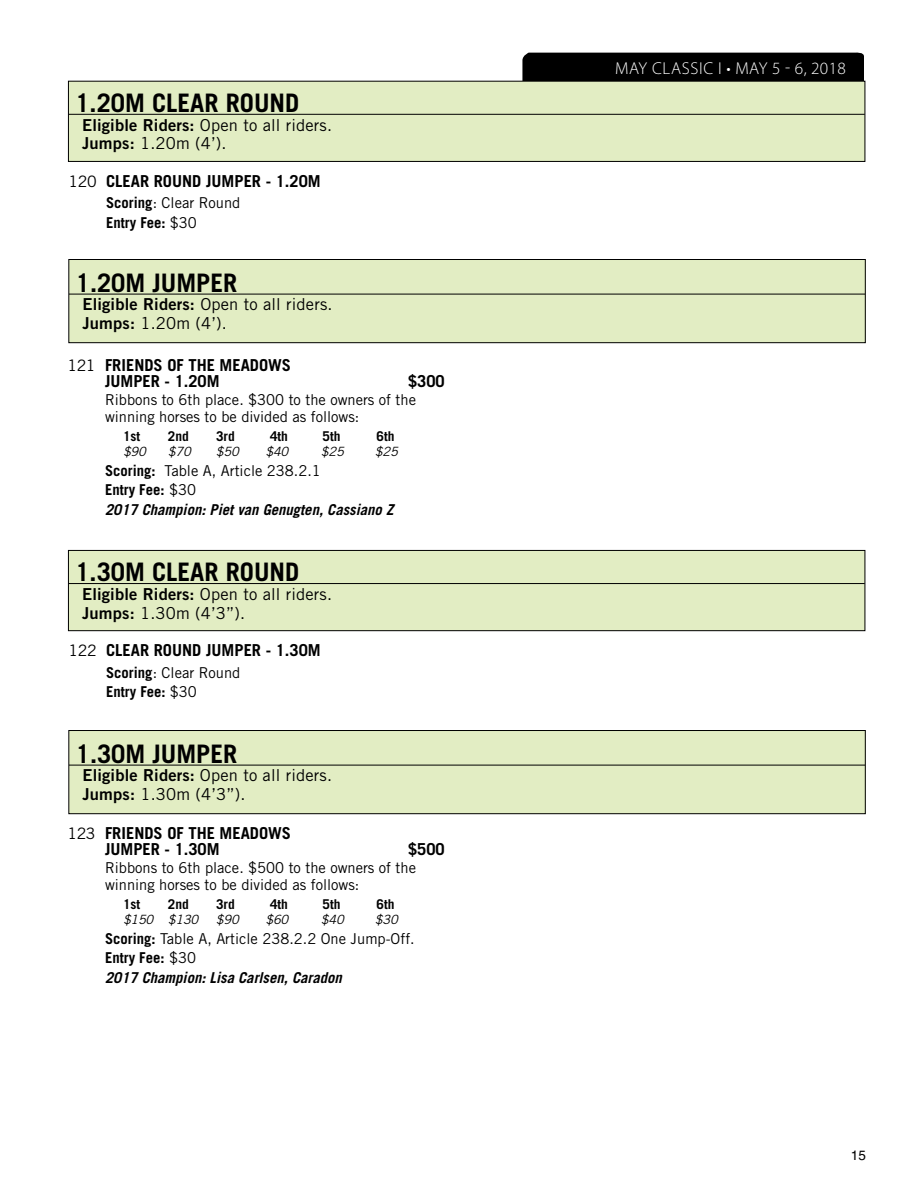
<style>
.page{position:relative;width:918px;height:1188px;background:#fff}
.page>*{position:absolute;margin:0;border:0;box-sizing:border-box;transform-origin:0 0}
.t1{font:700 25.5px "Trade Gothic LT Std";color:#000}
.t2{font:300 17.25px "Myriad Pro";letter-spacing:.025em;color:#fff}
.t3{font:16.5px/18.8px "Trade Gothic LT Std";letter-spacing:.01em;color:#000}
.t4{font:700 16.5px/15.8px "Trade Gothic LT Std";color:#000}
.t5{font:15px/17.2px "Trade Gothic LT Std";color:#000}
.t6{font:italic 700 15px/19.4px "Trade Gothic LT Std";color:#000}
.t7{font:700 15px/19.4px "Trade Gothic LT Std";color:#000}
.t8{font:700 13.5px "Trade Gothic LT Std";color:#000}
.t9{font:13.5px "Helvetica";color:#000}
.t10{font:italic 12.75px "Trade Gothic LT Std";letter-spacing:-.02em;color:#000}
.s1{font-family:"Trade Gothic LT Std Bd 2"}
.s2{font-weight:400;font-size:15.75px}
.s3{font-weight:400}
.s4{font-style:normal}
.s5{font-weight:400;font-style:normal}
.s6{font-weight:700}
.s7{font-weight:700;font-style:italic}
</style>
<div class="page">
<div style="left:522px;top:52px;width:342px;height:29px;background:#000"></div>
<div style="left:68px;top:81px;width:797px;height:80px;background:#e2edc3"></div>
<hr style="left:69px;top:114px;width:796px;height:1px;background:#000">
<div style="left:68px;top:81px;width:797px;height:81px;border:1px solid #000"></div>
<div style="left:68px;top:550px;width:797px;height:81px;background:#e2edc3"></div>
<hr style="left:69px;top:583px;width:796px;height:1px;background:#000">
<div style="left:68px;top:550px;width:797px;height:81px;border:1px solid #000"></div>
<div style="left:69px;top:260px;width:796px;height:83px;background:#e2edc3"></div>
<hr style="left:69px;top:294px;width:796px;height:1px;background:#000">
<div style="left:69px;top:259px;width:797px;height:84px;border:1px solid #000"></div>
<div style="left:69px;top:731px;width:796px;height:83px;background:#e2edc3"></div>
<hr style="left:69px;top:765px;width:796px;height:1px;background:#000">
<div style="left:69px;top:730px;width:797px;height:84px;border:1px solid #000"></div>
<h1 class="t1" style="left:75px;top:87px;width:225px">1.20M CLEAR ROUND</h1>
<p class="t3" style="left:82px;top:115px;width:252px"><span class="s1">Eligible Riders:</span> Open to all riders.<br><span class="s1">Jumps:</span> 1.20m (4’).</p>
<p class="t4" style="left:69px;top:173px;width:254px"><span class="s2">120</span> CLEAR ROUND JUMPER - 1.20M</p>
<p class="t7" style="left:106px;top:193px;width:136px">Scoring<span class="s3">: Clear Round<br></span>Entry Fee: <span class="s3">$30</span></p>
<h1 class="t1" style="left:76px;top:267px;width:163px">1.20M JUMPER</h1>
<p class="t3" style="left:82px;top:295px;width:252px"><span class="s1">Eligible Riders:</span> Open to all riders.<br><span class="s1">Jumps:</span> 1.20m (4’).</p>
<p class="t4" style="left:105px;top:357px;width:188px;text-indent:-38px"><span class="s2">121</span> FRIENDS OF THE MEADOWS<br>JUMPER - 1.20M</p>
<p class="t4" style="left:408px;top:373px;width:38px">$300</p>
<p class="t5" style="left:105px;top:391px;width:313px">Ribbons to 6th place. $300 to the owners of the winning horses to be divided as follows:</p>
<p class="t8" style="left:123px;top:428px;width:19px">1st</p>
<p class="t8" style="left:168px;top:428px;width:23px">2nd</p>
<p class="t8" style="left:216px;top:428px;width:20px">3rd</p>
<p class="t8" style="left:270px;top:428px;width:20px">4th</p>
<p class="t8" style="left:323px;top:428px;width:20px">5th</p>
<p class="t8" style="left:377px;top:428px;width:20px">6th</p>
<p class="t10" style="left:123px;top:444px;width:24px">$90</p>
<p class="t10" style="left:168px;top:444px;width:24px">$70</p>
<p class="t10" style="left:216px;top:444px;width:24px">$50</p>
<p class="t10" style="left:265px;top:444px;width:24px">$40</p>
<p class="t10" style="left:321px;top:444px;width:24px">$25</p>
<p class="t10" style="left:375px;top:444px;width:24px">$25</p>
<p class="t6" style="left:105px;top:461px;width:290px"><span class="s4">Scoring:</span> <span class="s5">Table A, Article 238.2.1<br></span><span class="s4">Entry Fee:</span> <span class="s5">$30<br></span>2017 Champion: Piet van Genugten, Cassiano Z</p>
<h1 class="t1" style="left:75px;top:556px;width:225px">1.30M CLEAR ROUND</h1>
<p class="t3" style="left:82px;top:584px;width:252px"><span class="s1">Eligible Riders:</span> Open to all riders.<br><span class="s1">Jumps:</span> 1.30m (4’3”).</p>
<p class="t4" style="left:69px;top:642px;width:254px"><span class="s2">122</span> CLEAR ROUND JUMPER - 1.30M</p>
<p class="t7" style="left:106px;top:662px;width:136px">Scoring<span class="s3">: Clear Round<br></span>Entry Fee: <span class="s3">$30</span></p>
<h1 class="t1" style="left:76px;top:738px;width:163px">1.30M JUMPER</h1>
<p class="t3" style="left:82px;top:766px;width:251px"><span class="s1">Eligible Riders:</span> Open to all riders.<br><span class="s1">Jumps:</span> 1.30m (4’3”).</p>
<p class="t4" style="left:105px;top:825px;width:188px;text-indent:-38px"><span class="s2">123</span> FRIENDS OF THE MEADOWS<br>JUMPER - 1.30M</p>
<p class="t4" style="left:408px;top:841px;width:38px">$500</p>
<p class="t5" style="left:105px;top:859px;width:313px">Ribbons to 6th place. $500 to the owners of the winning horses to be divided as follows:</p>
<p class="t8" style="left:123px;top:896px;width:19px">1st</p>
<p class="t8" style="left:168px;top:896px;width:23px">2nd</p>
<p class="t8" style="left:216px;top:896px;width:20px">3rd</p>
<p class="t8" style="left:270px;top:896px;width:20px">4th</p>
<p class="t8" style="left:323px;top:896px;width:20px">5th</p>
<p class="t8" style="left:377px;top:896px;width:20px">6th</p>
<p class="t10" style="left:123px;top:912px;width:77px">$150 $130</p>
<p class="t10" style="left:216px;top:912px;width:24px">$90</p>
<p class="t10" style="left:265px;top:912px;width:24px">$60</p>
<p class="t10" style="left:321px;top:912px;width:24px">$40</p>
<p class="t10" style="left:375px;top:912px;width:24px">$30</p>
<p class="t5" style="left:105px;top:929px;width:311px;line-height:19.4px"><span class="s6">Scoring:</span> Table A, Article 238.2.2 One Jump-Off.<br><span class="s6">Entry Fee:</span> $30<br><span class="s7">2017 Champion: Lisa Carlsen, Caradon</span></p>
<p class="t2" style="left:615px;top:58px;width:232px">MAY CLASSIC I • MAY 5 - 6, 2018</p>
<p class="t9" style="left:851px;top:1147px;width:17px">15</p>
</div>
